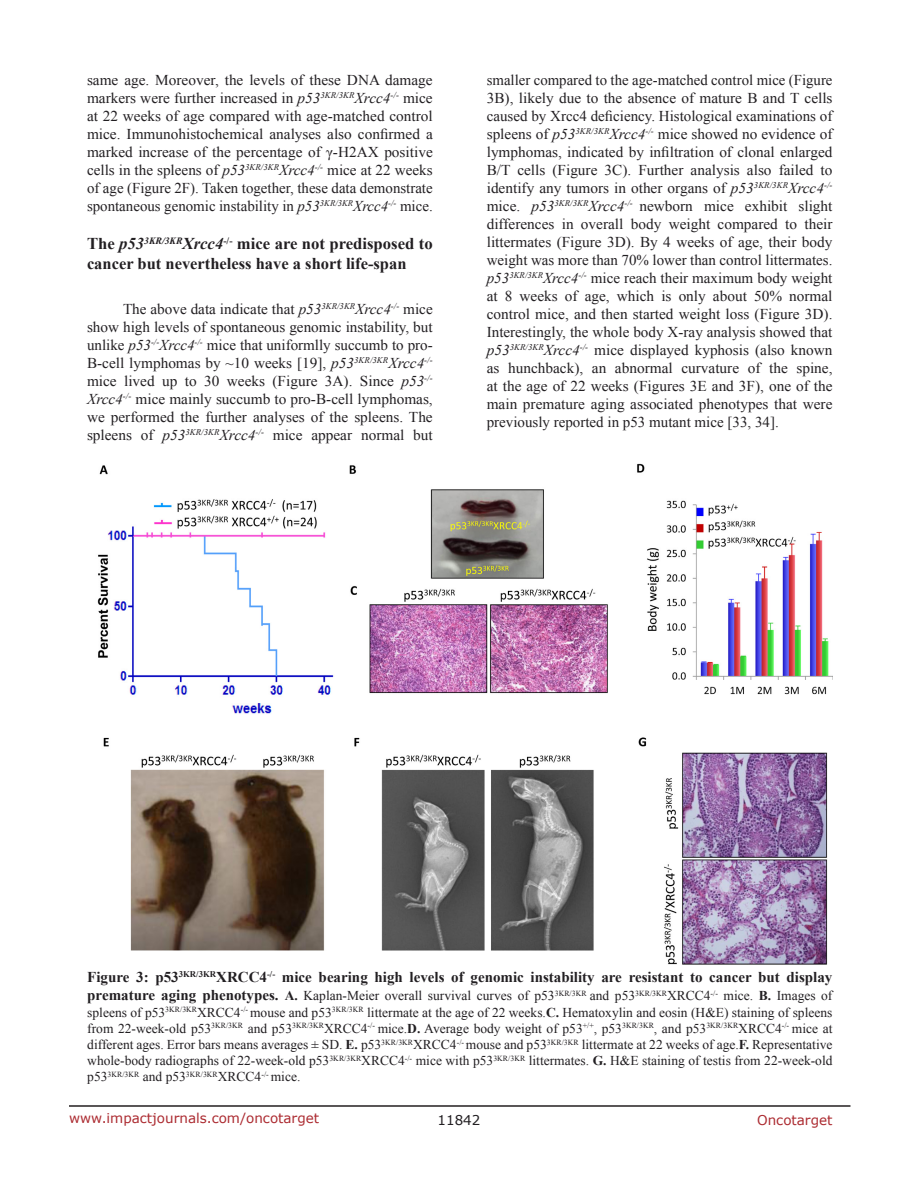
<style>
.page{position:relative;width:918px;height:1188px;background:#fff}
.page>*{position:absolute;margin:0;border:0;box-sizing:border-box;transform-origin:0 0}
.SubHeading{font:700 16.5px/19.8px "Times New Roman";color:#221f22}
.BodyText{font:15px/18px "Times New Roman";color:#221f22;text-align:justify}
.FigureText{font:700 15px "Times New Roman";color:#221f22}
.FigureText-2{font:13.5px/16.2px "Times New Roman";color:#221f22;text-align:justify}
.t1{font:13.5px "Verdana";color:#ac2b31}
.t2{font:13.5px "Verdana";color:#221f22}
.s1{font-style:italic}
.s2{font-weight:700;font-size:15px}
.s3{font-weight:700}
</style>
<div class="page">
<hr style="left:69px;top:1105px;width:781px;height:2px;background:#231f20">
<img style="left:97px;top:463px;width:735px;height:502px">
<p class="BodyText" style="left:87px;top:71px;width:347px">same age. Moreover, the levels of these DNA damage markers were further increased in <span class="s1">p53</span><sup>3KR/3KR</sup><span class="s1">Xrcc4</span><sup>-/-</sup> mice at 22 weeks of age compared with age-matched control mice. Immunohistochemical analyses also confirmed a marked increase of the percentage of γ-H2AX positive cells in the spleens of <span class="s1">p53</span><sup>3KR/3KR</sup><span class="s1">Xrcc4</span><sup>-/-</sup> mice at 22 weeks of age (Figure 2F). Taken together, these data demonstrate spontaneous genomic instability in <span class="s1">p53</span><sup>3KR/3KR</sup><span class="s1">Xrcc4</span><sup>-/-</sup> mice.</p>
<p class="SubHeading" style="left:87px;top:233px;width:347px">The <span class="s1">p53</span><sup>3KR/3KR</sup><span class="s1">Xrcc4</span><sup>-/-</sup> mice are not predisposed to cancer but nevertheless have a short life-span</p>
<p class="BodyText" style="left:87px;top:300px;width:347px;text-indent:36px">The above data indicate that <span class="s1">p53</span><sup>3KR/3KR</sup><span class="s1">Xrcc4</span><sup>-/-</sup> mice show high levels of spontaneous genomic instability, but unlike <span class="s1">p53</span><sup>-/-</sup><span class="s1">Xrcc4</span><sup>-/-</sup> mice that uniformlly succumb to pro-B-cell lymphomas by ~10 weeks [19], <span class="s1">p53</span><sup>3KR/3KR</sup><span class="s1">Xrcc4</span><sup>-/- </sup>mice lived up to 30 weeks (Figure 3A). Since <span class="s1">p53</span><sup>-/- </sup><span class="s1">Xrcc4</span><sup>-/-</sup> mice mainly succumb to pro-B-cell lymphomas, we performed the further analyses of the spleens. The spleens of <span class="s1">p53</span><sup>3KR/3KR</sup><span class="s1">Xrcc4</span><sup>-/-</sup> mice appear normal but</p>
<p class="BodyText" style="left:487px;top:71px;width:347px">smaller compared to the age-matched control mice (Figure 3B), likely due to the absence of mature B and T cells caused by Xrcc4 deficiency. Histological examinations of spleens of <span class="s1">p53</span><sup>3KR/3KR</sup><span class="s1">Xrcc4</span><sup>-/-</sup> mice showed no evidence of lymphomas, indicated by infiltration of clonal enlarged B/T cells (Figure 3C). Further analysis also failed to identify any tumors in other organs of <span class="s1">p53</span><sup>3KR/3KR</sup><span class="s1">Xrcc4</span><sup>-/- </sup>mice. <span class="s1">p53</span><sup>3KR/3KR</sup><span class="s1">Xrcc4</span><sup>-/-</sup> newborn mice exhibit slight differences in overall body weight compared to their littermates (Figure 3D). By 4 weeks of age, their body weight was more than 70% lower than control littermates. <span class="s1">p53</span><sup>3KR/3KR</sup><span class="s1">Xrcc4</span><sup>-/-</sup> mice reach their maximum body weight at 8 weeks of age, which is only about 50% normal control mice, and then started weight loss (Figure 3D).<br>Interestingly, the whole body X-ray analysis showed that <span class="s1">p53</span><sup>3KR/3KR</sup><span class="s1">Xrcc4</span><sup>-/-</sup> mice displayed kyphosis (also known as hunchback), an abnormal curvature of the spine, at the age of 22 weeks (Figures 3E and 3F), one of the main premature aging associated phenotypes that were previously reported in p53 mutant mice [33, 34].</p>
<p class="FigureText" style="left:87px;top:967px;width:747px">Figure 3: p53<sup>3KR/3KR</sup>XRCC4<sup>-/-</sup> mice bearing high levels of genomic instability are resistant to cancer but display</p>
<p class="FigureText-2" style="left:87px;top:987px;width:747px"><span class="s2">premature aging phenotypes.</span> <span class="s3">A.</span> Kaplan-Meier overall survival curves of p53<sup>3KR/3KR</sup> and p53<sup>3KR/3KR</sup>XRCC4<sup>-/-</sup> mice. <span class="s3">B.</span> Images of spleens of p53<sup>3KR/3KR</sup>XRCC4<sup>-/-</sup> mouse and p53<sup>3KR/3KR</sup> littermate at the age of 22 weeks.<span class="s3">C.</span> Hematoxylin and eosin (H&amp;E) staining of spleens from 22-week-old p53<sup>3KR/3KR</sup> and p53<sup>3KR/3KR</sup>XRCC4<sup>-/-</sup> mice.<span class="s3">D.</span> Average body weight of p53<sup>+/+</sup>, p53<sup>3KR/3KR</sup>, and p53<sup>3KR/3KR</sup>XRCC4<sup>-/-</sup> mice at different ages. Error bars means averages ± SD. <span class="s3">E.</span> p53<sup>3KR/3KR</sup>XRCC4<sup>-/-</sup> mouse and p53<sup>3KR/3KR</sup> littermate at 22 weeks of age.<span class="s3">F.</span> Representative whole-body radiographs of 22-week-old p53<sup>3KR/3KR</sup>XRCC4<sup>-/-</sup> mice with p53<sup>3KR/3KR</sup> littermates. <span class="s3">G.</span> H&amp;E staining of testis from 22-week-old p53<sup>3KR/3KR</sup> and p53<sup>3KR/3KR</sup>XRCC4<sup>-/-</sup> mice.</p>
<p class="t1" style="left:69px;top:1109px;width:252px">www.impactjournals.com/oncotarget</p>
<p class="t2" style="left:438px;top:1111px;width:44px">11842</p>
<p class="t1" style="left:757px;top:1111px;width:77px">Oncotarget</p>
</div>
